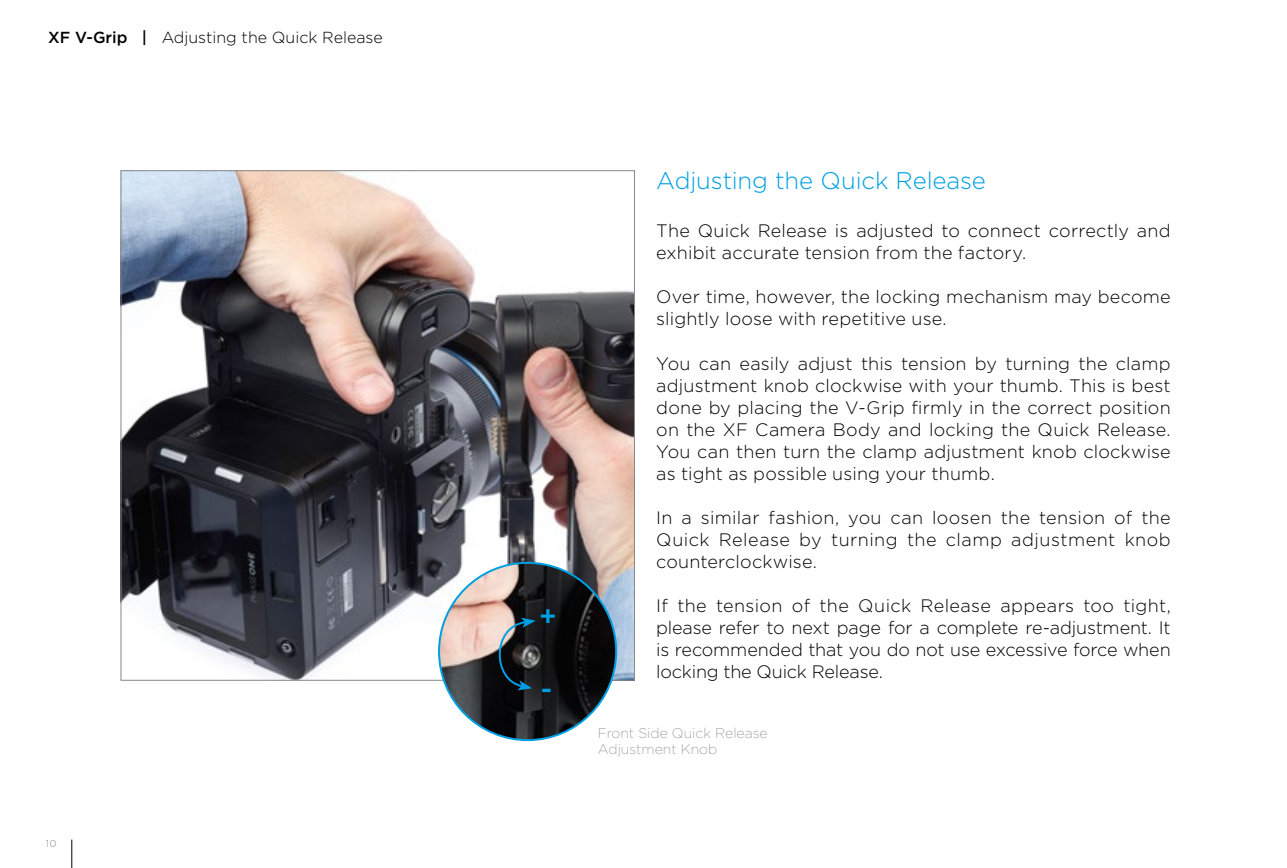
<style>
.page{position:relative;width:1287px;height:868px;background:#fff}
.page>*{position:absolute;margin:0;border:0;box-sizing:border-box;transform-origin:0 0}
.t1{font:500 28px "Gotham";color:#009ddf}
.t2{font:300 24px "Gotham";letter-spacing:-.005em;color:#009fe3}
.t3{font:300 18px/22px "Gotham";letter-spacing:.005em;color:#000;text-align:justify}
.t4{font:300 16px "Gotham";color:#000}
.t5{font:200 14px/16px "Gotham";color:#878787}
.t6{font:300 10px "Gotham";color:#878787}
.s1{font-weight:500}
</style>
<div class="page">
<svg style="left:71px;top:839px;width:1px;height:28px"></svg>
<img style="left:122px;top:172px;width:511px;height:506px">
<img style="left:439px;top:562px;width:177px;height:178px;border-radius:89px">
<svg style="left:492px;top:617px;width:44px;height:73px;background:#40494d"></svg>
<p class="t4" style="left:48px;top:27px;width:336px"><span class="s1">XF V-Grip |</span> Adjusting the Quick Release</p>
<p class="t6" style="left:46px;top:837px;width:12px">10</p>
<h1 class="t1" style="left:539px;top:597px;width:19px">+</h1>
<h1 class="t1" style="left:541px;top:670px;width:13px">-</h1>
<h2 class="t2" style="left:656px;top:166px;width:331px">Adjusting the Quick Release</h2>
<p class="t3" style="left:656px;top:219px;width:516px">The Quick Release is adjusted to connect correctly and exhibit accurate tension from the factory.</p>
<p class="t3" style="left:656px;top:285px;width:516px">Over time, however, the locking mechanism may become slightly loose with repetitive use.</p>
<p class="t3" style="left:656px;top:351px;width:516px">You can easily adjust this tension by turning the clamp adjustment knob clockwise with your thumb. This is best done by placing the V-Grip firmly in the correct position on the XF Camera Body and locking the Quick Release.<br>You can then turn the clamp adjustment knob clockwise as tight as possible using your thumb.</p>
<p class="t3" style="left:656px;top:505px;width:516px">In a similar fashion, you can loosen the tension of the Quick Release by turning the clamp adjustment knob counterclockwise.</p>
<p class="t3" style="left:656px;top:593px;width:516px">If the tension of the Quick Release appears too tight, please refer to next page for a complete re-adjustment. It is recommended that you do not use excessive force when locking the Quick Release.</p>
<p class="t5" style="left:598px;top:724px;width:171px">Front Side Quick Release<br>Adjustment Knob</p>
</div>
